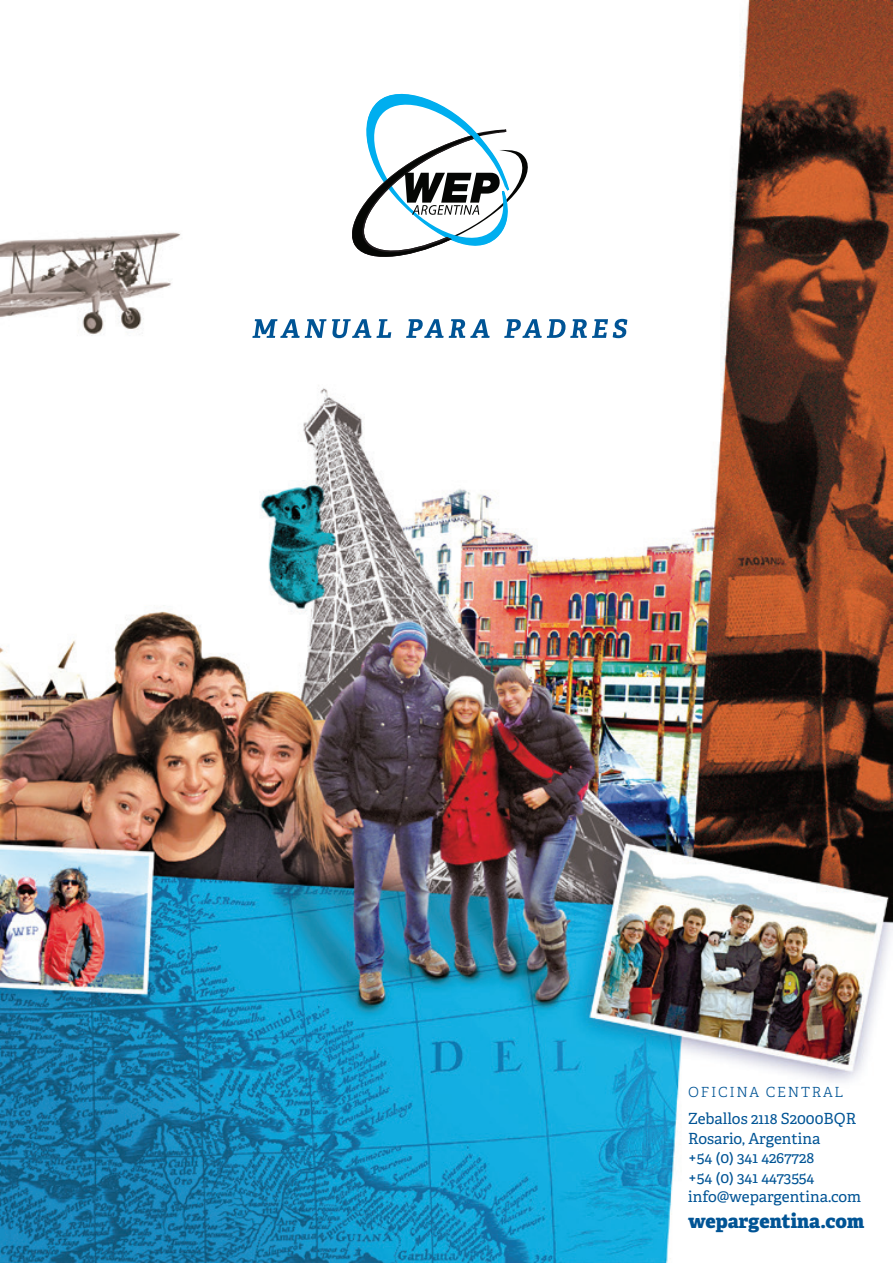
<style>
.page{position:relative;width:893px;height:1263px;background:#fff}
.page>*{position:absolute;margin:0;border:0;box-sizing:border-box;transform-origin:0 0}
.t1{font:800 19.5px "Adelle";letter-spacing:-.005em;color:#005495}
.t2{font:15.3px/19.5px "Adelle";color:#005495}
.t3{font:300 13.95px "Adelle";letter-spacing:.125em;color:#005495}
</style>
<div class="page">
<img style="left:0;top:0;width:893px;height:1263px">
<svg style="left:252px;top:319px;width:139px;height:19px"></svg>
<svg style="left:406px;top:319px;width:84px;height:19px"></svg>
<svg style="left:504px;top:319px;width:123px;height:19px"></svg>
<svg style="left:342px;top:81px;width:196px;height:182px"></svg>
<p class="t3" style="left:688px;top:1083px;width:156px">OFICINA CENTRAL</p>
<p class="t2" style="left:688px;top:1109px;width:174px">Zeballos 2118 S2000BQR<br>Rosario, Argentina<br>+54 (0) 341 4267728<br>+54 (0) 341 4473554 info@wepargentina.com</p>
<p class="t1" style="left:688px;top:1208px;width:177px">wepargentina.com</p>
</div>
